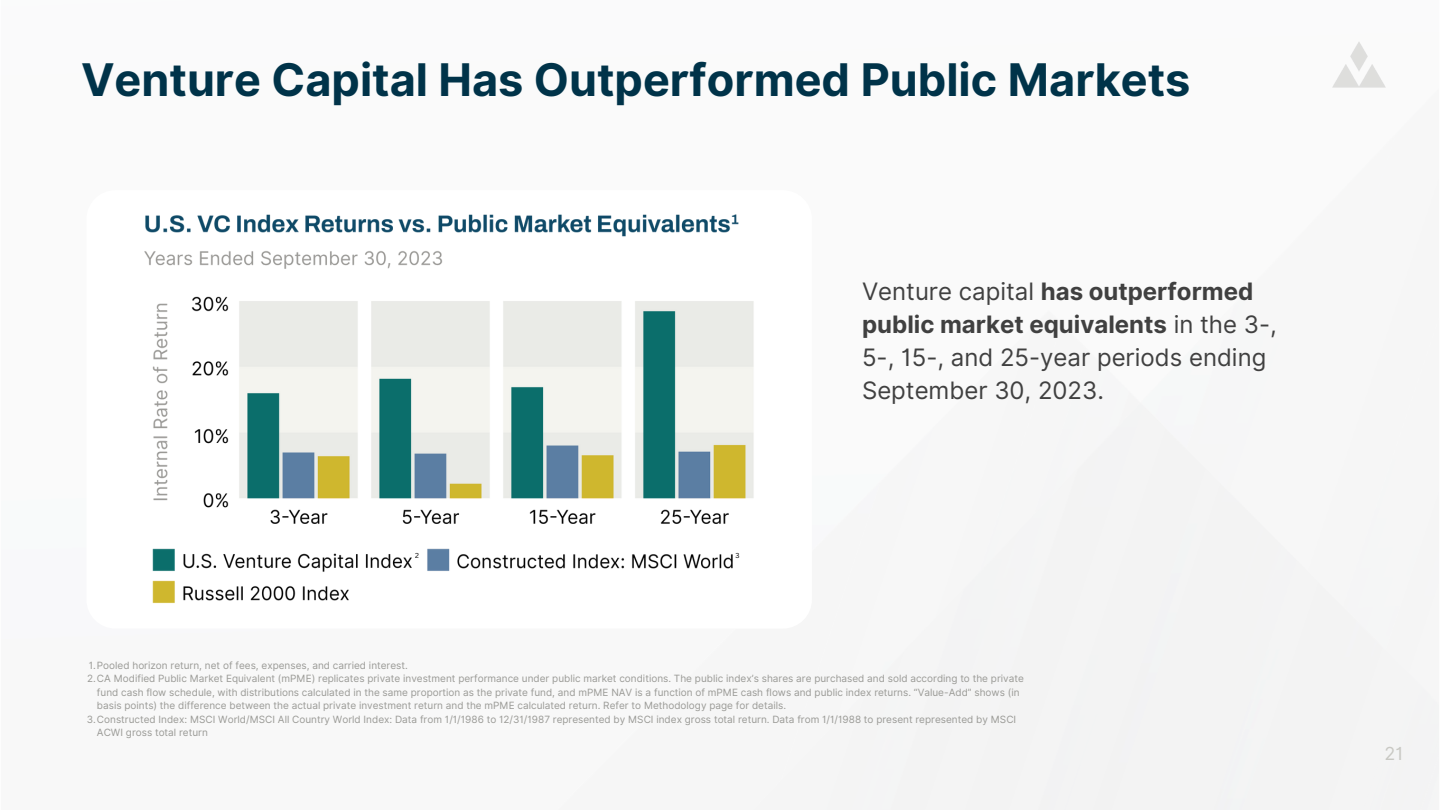
<style>
.page{position:relative;width:1440px;height:810px;background:#fff}
.page>*{position:absolute;margin:0;border:0;box-sizing:border-box;transform-origin:0 0}
.t1{font:700 45px "Inter";color:#003349}
.t2{font:24px/33px "Inter";color:#404040}
.t3{font:18px "Inter";color:#c8c8c3}
.t4{font:10px "Inter";color:#9a9a96}
.t5{font:7px "Canva Sans";color:#000}
.s1{font-weight:700}
</style>
<div class="page">
<img style="left:1333px;top:42px;width:52px;height:45px">
<img style="left:144px;top:214px;width:610px;height:390px">
<h1 class="t1" style="left:81px;top:53px;width:1111px">Venture Capital Has Outperformed Public Markets</h1>
<p class="t5" style="left:415px;top:550px;width:5px">2</p>
<p class="t5" style="left:735px;top:550px;width:6px">3</p>
<h2 class="t2" style="left:862px;top:275px;width:416px">Venture capital <span class="s1">has outperformed public market equivalents</span> in the 3-,<br>5-, 15-, and 25-year periods ending<br>September 30, 2023.</h2>
<p class="t4" style="left:89px;top:659px;width:321px">1.Pooled horizon return, net of fees, expenses, and carried interest.</p>
<p class="t4" style="left:87px;top:673px;width:938px">2.CA Modified Public Market Equivalent (mPME) replicates private investment performance under public market conditions. The public index’s shares are purchased and sold according to the private</p>
<p class="t4" style="left:97px;top:686px;width:924px">fund cash flow schedule, with distributions calculated in the same proportion as the private fund, and mPME NAV is a function of mPME cash flows and public index returns. “Value-Add” shows (in</p>
<p class="t4" style="left:97px;top:700px;width:691px">basis points) the difference between the actual private investment return and the mPME calculated return. Refer to Methodology page for details.</p>
<p class="t4" style="left:87px;top:713px;width:931px">3.Constructed Index: MSCI World/MSCI All Country World Index: Data from 1/1/1986 to 12/31/1987 represented by MSCI index gross total return. Data from 1/1/1988 to present represented by MSCI</p>
<p class="t4" style="left:97px;top:727px;width:112px">ACWI gross total return</p>
<h3 class="t3" style="left:1385px;top:743px;width:20px">21</h3>
</div>
